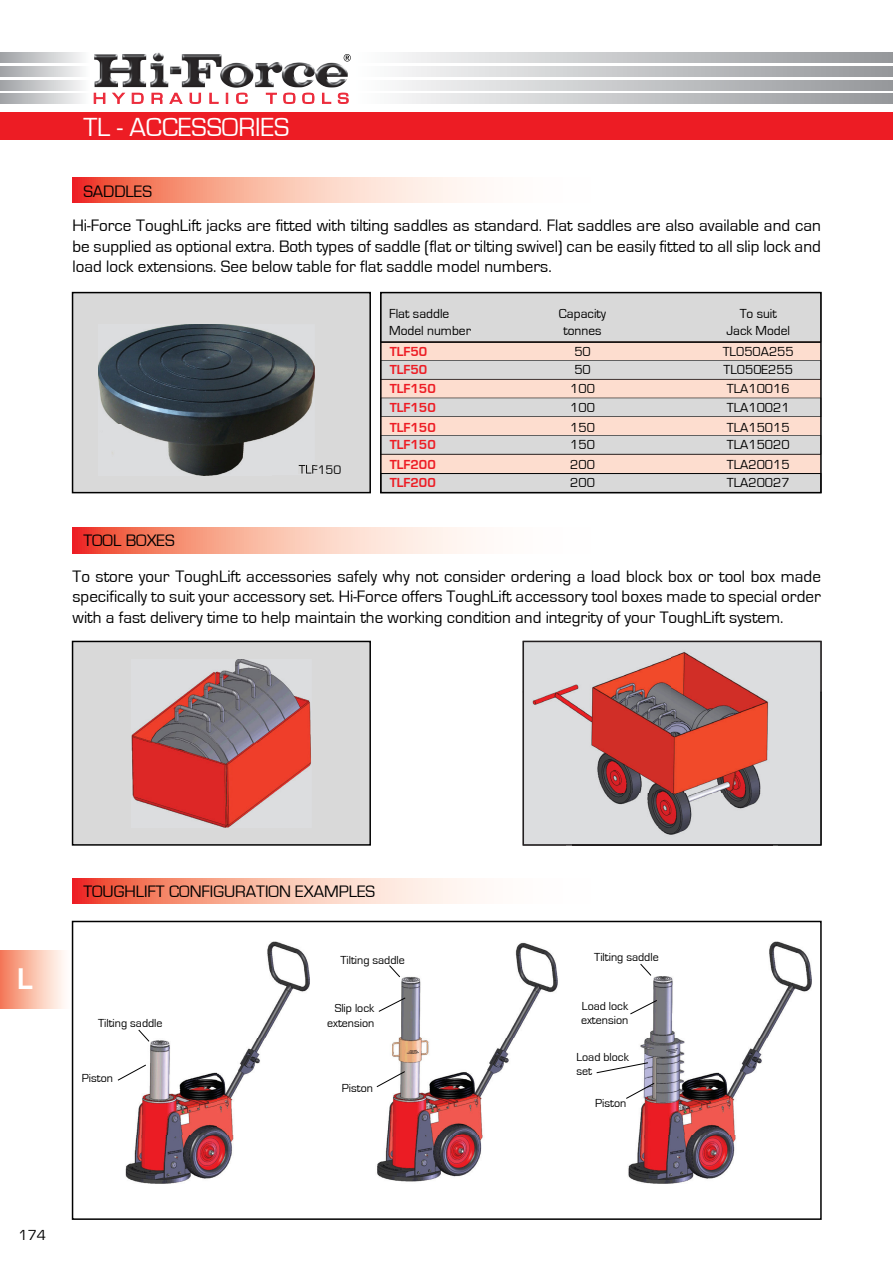
<style>
.page{position:relative;width:893px;height:1263px;background:#fff}
.page>*{position:absolute;margin:0;border:0;box-sizing:border-box;transform-origin:0 0}
.t1{font:700 30.9px "Eurostile";color:#fff}
.t2{font:27px "Eurostile";color:#fff}
.t3{font:17.1px/20.5px "Eurostile";color:#000;text-align:justify}
.t4{font:15px "Eurostile";color:#000}
.t5{font:13.5px/18.8px "Eurostile";color:#000}
.t6{font:700 13.5px/18.8px "Eurostile";color:#ed1c24}
.t7{font:12.75px "Eurostile";color:#000}
.t8{font:12px/14.4px "Eurostile";color:#000}
</style>
<div class="page">
<img style="left:628px;top:942px;width:184px;height:241px">
<img style="left:377px;top:942px;width:181px;height:240px">
<img style="left:125px;top:942px;width:185px;height:241px">
<svg style="left:399px;top:52px;width:494px;height:11px;background:#c3c5c7"></svg>
<svg style="left:399px;top:67px;width:494px;height:10px;background:#c3c5c7"></svg>
<svg style="left:399px;top:80px;width:494px;height:10px;background:#c3c5c7"></svg>
<svg style="left:399px;top:94px;width:494px;height:10px;background:#c3c5c7"></svg>
<svg style="left:0;top:52px;width:82px;height:11px"></svg>
<svg style="left:0;top:67px;width:82px;height:10px"></svg>
<svg style="left:0;top:80px;width:82px;height:10px"></svg>
<svg style="left:0;top:94px;width:82px;height:10px"></svg>
<img style="left:94px;top:52px;width:220px;height:35px">
<svg style="left:344px;top:54px;width:7px;height:8px"></svg>
<svg style="left:94px;top:92px;width:31px;height:12px"></svg>
<svg style="left:132px;top:93px;width:12px;height:11px"></svg>
<svg style="left:151px;top:93px;width:12px;height:11px"></svg>
<svg style="left:169px;top:93px;width:14px;height:11px"></svg>
<svg style="left:189px;top:93px;width:12px;height:11px"></svg>
<svg style="left:209px;top:93px;width:10px;height:11px"></svg>
<svg style="left:226px;top:93px;width:2px;height:11px"></svg>
<svg style="left:236px;top:92px;width:12px;height:12px"></svg>
<svg style="left:266px;top:93px;width:11px;height:11px"></svg>
<svg style="left:283px;top:92px;width:13px;height:12px"></svg>
<svg style="left:302px;top:92px;width:13px;height:12px"></svg>
<svg style="left:322px;top:93px;width:9px;height:11px"></svg>
<svg style="left:338px;top:92px;width:11px;height:12px"></svg>
<div style="left:0;top:113px;width:893px;height:27px;background:#ed1c24"></div>
<div style="left:0;top:950px;width:73px;height:58px;background:linear-gradient(to right,#f47d5a,#fff)"></div>
<div style="left:73px;top:641px;width:297px;height:204px;background:#d9d9d9"></div>
<div style="left:72px;top:641px;width:299px;height:205px;border:1px solid #000"></div>
<img style="left:522px;top:640px;width:300px;height:34px">
<img style="left:522px;top:674px;width:1px;height:172px">
<img style="left:572px;top:692px;width:200px;height:152px">
<img style="left:523px;top:641px;width:299px;height:51px">
<img style="left:523px;top:692px;width:49px;height:154px">
<div style="left:772px;top:692px;width:50px;height:154px;background:#dcdddf"></div>
<img style="left:572px;top:844px;width:200px;height:2px">
<div style="left:72px;top:921px;width:750px;height:299px;border:2px solid #000"></div>
<svg style="left:626px;top:1082px;width:29px;height:17px"></svg>
<svg style="left:596px;top:1062px;width:53px;height:12px"></svg>
<svg style="left:629px;top:999px;width:29px;height:16px"></svg>
<svg style="left:640px;top:963px;width:12px;height:13px"></svg>
<svg style="left:376px;top:1070px;width:30px;height:18px"></svg>
<svg style="left:388px;top:964px;width:13px;height:14px"></svg>
<svg style="left:378px;top:997px;width:28px;height:15px"></svg>
<svg style="left:138px;top:1029px;width:12px;height:13px"></svg>
<svg style="left:117px;top:1064px;width:30px;height:17px"></svg>
<div style="left:73px;top:293px;width:297px;height:200px;background:#d9d9d9"></div>
<div style="left:72px;top:292px;width:299px;height:201px;border:2px solid #000"></div>
<div style="left:381px;top:342px;width:440px;height:18px;background:#fdddcf"></div>
<div style="left:383px;top:295px;width:436px;height:46px;background:#d9d9d9"></div>
<svg style="left:383px;top:360px;width:436px;height:19px;background:#d1d1d1"></svg>
<div style="left:381px;top:379px;width:440px;height:19px;background:#fdddcf"></div>
<hr style="left:381px;top:379px;width:440px;height:1px;background:#4c403d">
<div style="left:383px;top:398px;width:436px;height:18px;background:#d9d9d9"></div>
<div style="left:381px;top:417px;width:440px;height:18px;background:#fdddcf"></div>
<hr style="left:381px;top:416px;width:440px;height:1px;background:#4c403d">
<svg style="left:383px;top:435px;width:436px;height:19px;background:#d0d0d0"></svg>
<div style="left:381px;top:454px;width:440px;height:19px;background:#fdddcf"></div>
<hr style="left:381px;top:454px;width:440px;height:1px;background:#4c403d">
<div style="left:381px;top:473px;width:440px;height:20px;background:#d9d9d9;border:1px solid #000"></div>
<hr style="left:381px;top:341px;width:440px;height:2px;background:#000">
<div style="left:380px;top:292px;width:442px;height:201px;border:2px solid #000"></div>
<img style="left:98px;top:324px;width:217px;height:151px">
<img style="left:299px;top:465px;width:16px;height:9px">
<svg style="left:73px;top:177px;width:403px;height:26px;background:#f9b2a1"></svg>
<svg style="left:73px;top:528px;width:403px;height:25px;background:#f9b2a1"></svg>
<svg style="left:73px;top:878px;width:403px;height:26px;background:#f9b2a1"></svg>
<img style="left:132px;top:659px;width:179px;height:168px">
<h2 class="t2" style="left:83px;top:112px;width:207px">TL - ACCESSORIES</h2>
<p class="t3" style="left:83px;top:181px;width:70px">SADDLES</p>
<p class="t3" style="left:73px;top:216px;width:750px">Hi-Force ToughLift jacks are fitted with tilting saddles as standard. Flat saddles are also available and can be supplied as optional extra. Both types of saddle (flat or tilting swivel) can be easily fitted to all slip lock and load lock extensions. See below table for flat saddle model numbers.</p>
<p class="t3" style="left:83px;top:531px;width:93px">TOOL BOXES</p>
<p class="t7" style="left:299px;top:462px;width:44px">TLF150</p>
<p class="t5" style="left:389px;top:306px;width:83px;line-height:16.2px">Flat saddle<br>Model number</p>
<p class="t6" style="left:390px;top:342px;width:48px">TLF50<br>TLF50<br>TLF150<br>TLF150</p>
<p class="t6" style="left:390px;top:419px;width:48px;line-height:17.2px">TLF150<br>TLF150</p>
<p class="t6" style="left:390px;top:455px;width:48px">TLF200<br>TLF200</p>
<p class="t5" style="left:559px;top:306px;width:49px;line-height:16.2px;text-align:center">Capacity tonnes</p>
<p class="t5" style="left:570px;top:342px;width:26px;text-align:center">50<br>50<br>100<br>100</p>
<p class="t5" style="left:726px;top:306px;width:65px;line-height:16.2px;text-align:center">To suit<br>Jack Model</p>
<p class="t5" style="left:723px;top:342px;width:72px">TL050A255<br>TL050E255<br>TLA10016<br>TLA10021</p>
<p class="t5" style="left:570px;top:419px;width:26px;line-height:17.2px">150<br>150</p>
<p class="t5" style="left:727px;top:419px;width:64px;line-height:17.2px">TLA15015<br>TLA15020</p>
<p class="t5" style="left:570px;top:455px;width:26px">200<br>200</p>
<p class="t5" style="left:727px;top:455px;width:64px">TLA20015<br>TLA20027</p>
<p class="t3" style="left:73px;top:566px;width:750px">To store your ToughLift accessories safely why not consider ordering a load block box or tool box made specifically to suit your accessory set. Hi-Force offers ToughLift accessory tool boxes made to special order with a fast delivery time to help maintain the working condition and integrity of your ToughLift system.</p>
<h1 class="t1" style="left:17px;top:962px;width:17px">L</h1>
<p class="t3" style="left:83px;top:882px;width:293px">TOUGHLIFT CONFIGURATION EXAMPLES</p>
<p class="t8" style="left:98px;top:1016px;width:66px">Tilting saddle</p>
<p class="t8" style="left:82px;top:1071px;width:33px">Piston</p>
<p class="t8" style="left:340px;top:953px;width:66px">Tilting saddle</p>
<p class="t8" style="left:327px;top:1001px;width:49px;text-align:right">Slip lock extension</p>
<p class="t8" style="left:342px;top:1081px;width:33px">Piston</p>
<p class="t4" style="left:18px;top:1227px;width:29px">174</p>
<p class="t8" style="left:594px;top:950px;width:66px">Tilting saddle</p>
<p class="t8" style="left:581px;top:999px;width:49px">Load lock extension</p>
<p class="t8" style="left:576px;top:1050px;width:54px">Load block set</p>
<p class="t8" style="left:595px;top:1096px;width:33px">Piston</p>
</div>
